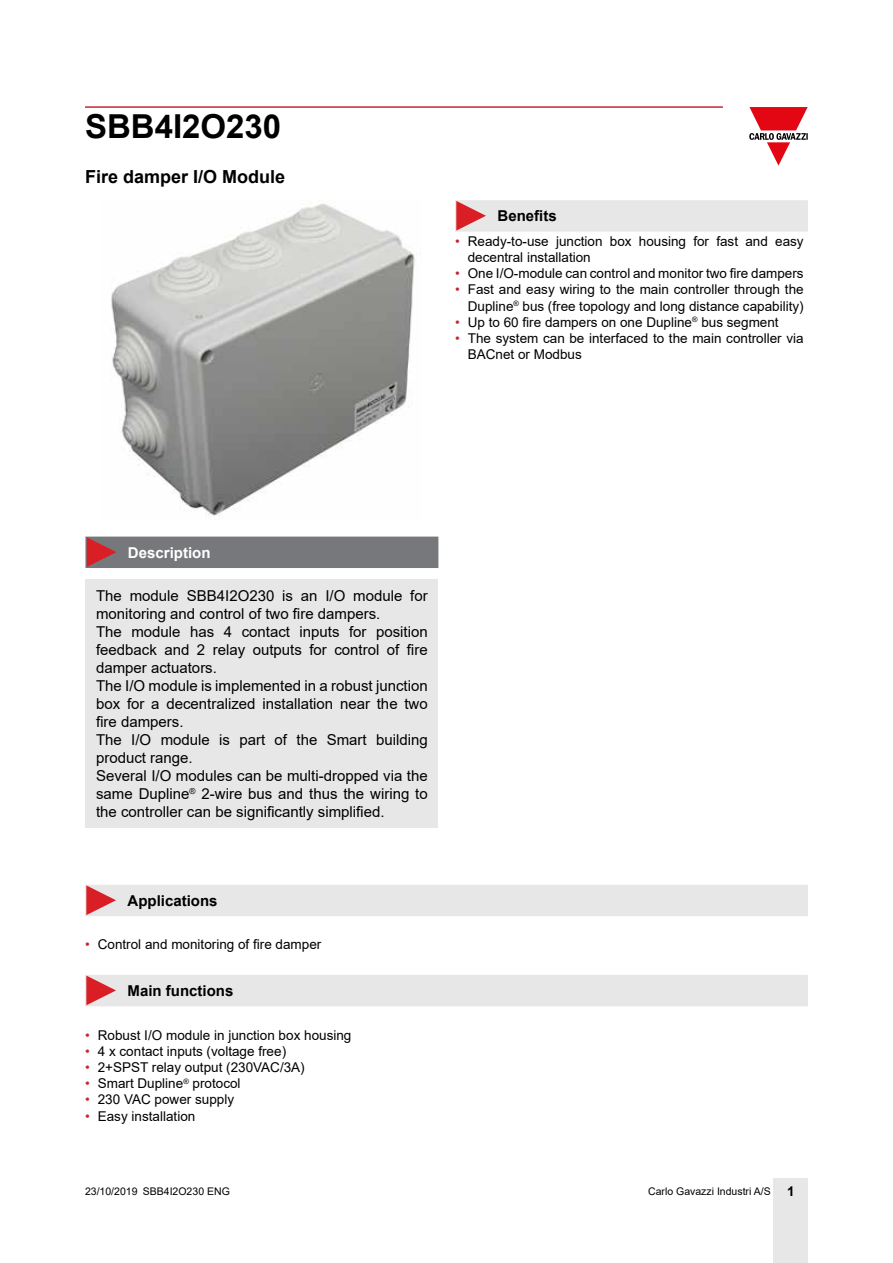
<style>
.page{position:relative;width:893px;height:1263px;background:#fff}
.page>*{position:absolute;margin:0;border:0;box-sizing:border-box;transform-origin:0 0}
.t1{font:700 33px "Arial";color:#000}
.t2{font:700 18px "Arial";color:#000}
.t3{font:15px/18px "Arial";color:#000}
.t4{font:700 15px "Arial";color:#000}
.t5{font:700 15px "Arial";color:#fff}
.t6{font:13.5px/16.2px "Arial";color:#000}
.t7{font:10.5px "Arial";color:#000}
.s1{color:#c42633}
.s2{font-weight:700;font-size:13.5px}
</style>
<div class="page">
<hr style="left:85px;top:106px;width:638px;height:2px;background:#c42633">
<div style="left:774px;top:1178px;width:34px;height:85px;background:#e7e7e8"></div>
<svg style="left:749px;top:107px;width:59px;height:59px"></svg>
<div style="left:85px;top:580px;width:353px;height:248px;background:#e7e7e8"></div>
<img style="left:111px;top:203px;width:304px;height:317px">
<div style="left:85px;top:537px;width:353px;height:31px;background:#77787b"></div>
<div style="left:455px;top:200px;width:353px;height:32px;background:#e7e7e8"></div>
<div style="left:85px;top:885px;width:723px;height:31px;background:#e7e7e8"></div>
<div style="left:85px;top:975px;width:723px;height:31px;background:#e7e7e8"></div>
<h1 class="t1" style="left:85px;top:103px;width:198px">SBB4I2O230</h1>
<h2 class="t2" style="left:85px;top:164px;width:202px">Fire damper I/O Module</h2>
<p class="t4" style="left:497px;top:206px;width:61px">Benefits</p>
<p class="t6" style="left:468px;top:233px;width:337px;text-indent:-13px"><span class="s1">•</span> Ready-to-use junction box housing for fast and easy decentral installation</p>
<p class="t6" style="left:455px;top:265px;width:350px"><span class="s1">•</span> One I/O-module can control and monitor two fire dampers</p>
<p class="t6" style="left:455px;top:281px;width:350px;text-align:right"><span class="s1">•</span> Fast and easy wiring to the main controller through the<br>Dupline<sup>®</sup> bus (free topology and long distance capability)</p>
<p class="t6" style="left:455px;top:314px;width:325px"><span class="s1">•</span> Up to 60 fire dampers on one Dupline<sup>®</sup> bus segment</p>
<p class="t6" style="left:468px;top:330px;width:337px;text-indent:-13px"><span class="s1">•</span> The system can be interfaced to the main controller via<br>BACnet or Modbus</p>
<p class="t5" style="left:128px;top:542px;width:84px">Description</p>
<p class="t3" style="left:96px;top:587px;width:333px">The module SBB4I2O230 is an I/O module for monitoring and control of two fire dampers.<br>The module has 4 contact inputs for position feedback and 2 relay outputs for control of fire damper actuators.<br>The I/O module is implemented in a robust junction box for a decentralized installation near the two fire dampers.<br>The I/O module is part of the Smart building product range.<br>Several I/O modules can be multi-dropped via the same Dupline<sup>®</sup> 2-wire bus and thus the wiring to the controller can be significantly simplified.</p>
<p class="t4" style="left:128px;top:890px;width:92px">Applications</p>
<p class="t6" style="left:85px;top:936px;width:238px"><span class="s1">•</span> Control and monitoring of fire damper</p>
<p class="t4" style="left:128px;top:980px;width:107px">Main functions</p>
<p class="t6" style="left:85px;top:1026px;width:268px"><span class="s1">•</span> Robust I/O module in junction box housing</p>
<p class="t6" style="left:85px;top:1043px;width:203px"><span class="s1">•</span> 4 x contact inputs (voltage free)</p>
<p class="t6" style="left:85px;top:1059px;width:221px"><span class="s1">•</span> 2+SPST relay output (230VAC/3A)</p>
<p class="t6" style="left:85px;top:1075px;width:157px"><span class="s1">•</span> Smart Dupline<sup>®</sup> protocol</p>
<p class="t6" style="left:85px;top:1091px;width:151px"><span class="s1">•</span> 230 VAC power supply</p>
<p class="t6" style="left:85px;top:1107px;width:112px"><span class="s1">•</span> Easy installation</p>
<p class="t7" style="left:85px;top:1183px;width:146px">23/10/2019 SBB4I2O230 ENG</p>
<p class="t7" style="left:648px;top:1183px;width:148px">Carlo Gavazzi Industri A/S <span class="s2">1</span></p>
</div>
